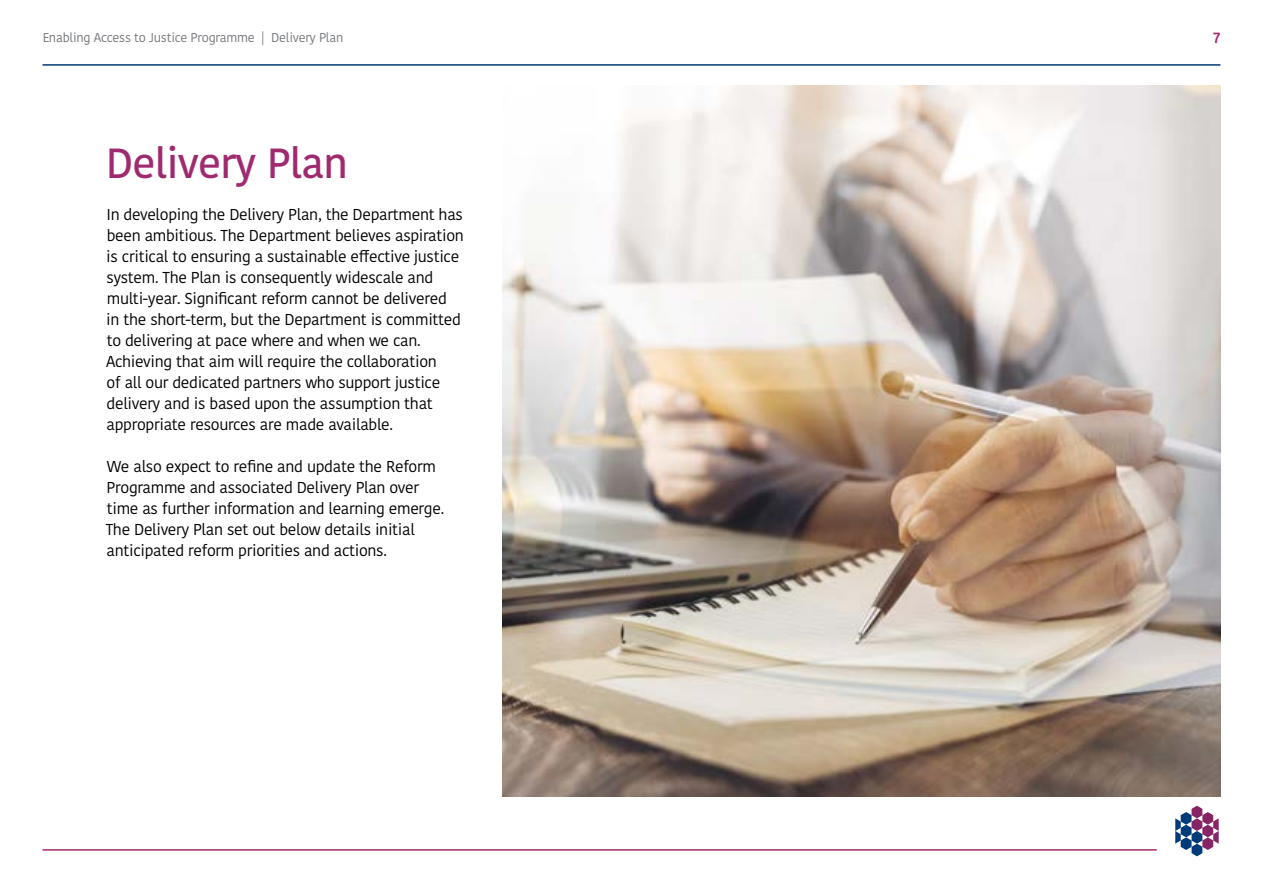
<style>
.page{position:relative;width:1263px;height:893px;background:#fff}
.page>*{position:absolute;margin:0;border:0;box-sizing:border-box;transform-origin:0 0}
.t1{font:500 42px "Kohinoor Bangla";letter-spacing:-.02em;color:#a02a70}
.t2{font:15.75px/21px "Kohinoor Bangla";letter-spacing:-.02em;color:#000}
.t3{font:600 15px "Kohinoor Bangla";color:#a02a70}
.t4{font:12.75px "Kohinoor Bangla";letter-spacing:-.02em;color:#74777b}
</style>
<div class="page">
<hr style="left:43px;top:849px;width:1114px;height:2px;background:#a02a70">
<hr style="left:43px;top:64px;width:1177px;height:2px;background:#003a78">
<svg style="left:1175px;top:806px;width:44px;height:50px"></svg>
<img style="left:502px;top:85px;width:718px;height:711px">
<p class="t4" style="left:43px;top:28px;width:302px">Enabling Access to Justice Programme | Delivery Plan</p>
<p class="t3" style="left:1213px;top:25px;width:9px">7</p>
<h1 class="t1" style="left:106px;top:130px;width:244px">Delivery Plan</h1>
<p class="t2" style="left:106px;top:204px;width:359px">In developing the Delivery Plan, the Department has been ambitious. The Department believes aspiration is critical to ensuring a sustainable effective justice system. The Plan is consequently widescale and multi-year. Significant reform cannot be delivered<br>in the short-term, but the Department is committed to delivering at pace where and when we can.<br>Achieving that aim will require the collaboration<br>of all our dedicated partners who support justice delivery and is based upon the assumption that appropriate resources are made available.</p>
<p class="t2" style="left:106px;top:456px;width:340px">We also expect to refine and update the Reform Programme and associated Delivery Plan over time as further information and learning emerge.<br>The Delivery Plan set out below details initial anticipated reform priorities and actions.</p>
</div>
